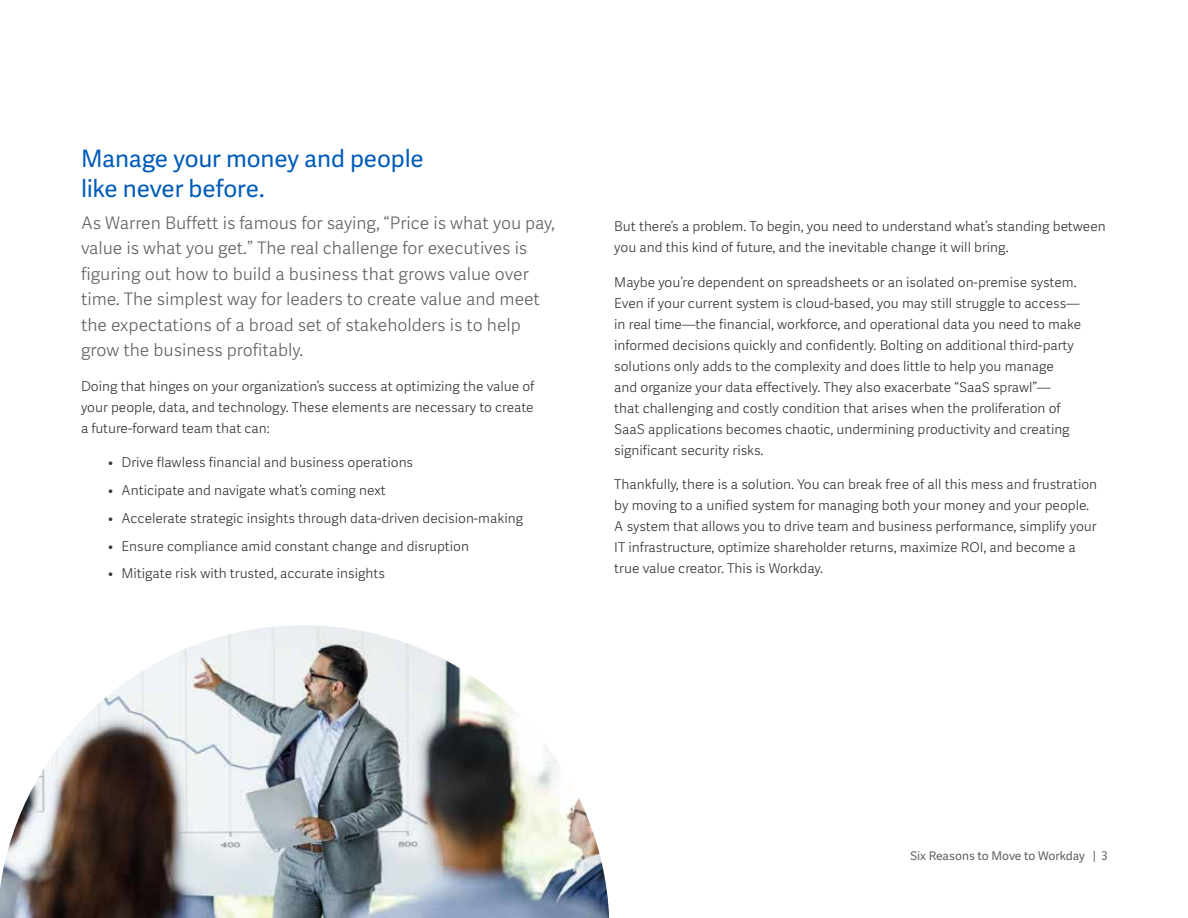
<style>
.page{position:relative;width:1188px;height:918px;background:#fff}
.page>*{position:absolute;margin:0;border:0;box-sizing:border-box;transform-origin:0 0}
.t1{font:24px/30px "Workday Adelle Sans";letter-spacing:-.005em;color:#005cb9}
.t2{font:300 17.25px/25.5px "Workday Adelle Sans";color:#616161}
.t3{font:300 13.5px/21px "Workday Adelle Sans";color:#333}
.t4{font:12px "Workday Adelle Sans";color:#616161}
</style>
<div class="page">
<img style="left:0;top:625px;width:609px;height:293px">
<h1 class="t1" style="left:81px;top:144px;width:344px">Manage your money and people like never before.</h1>
<p class="t2" style="left:81px;top:211px;width:475px">As Warren Buffett is famous for saying, “Price is what you pay, value is what you get.” The real challenge for executives is figuring out how to build a business that grows value over time. The simplest way for leaders to create value and meet the expectations of a broad set of stakeholders is to help grow the business profitably.</p>
<p class="t3" style="left:81px;top:376px;width:455px;text-align:justify">Doing that hinges on your organization’s success at optimizing the value of your people, data, and technology. These elements are necessary to create a future-forward team that can:</p>
<p class="t3" style="left:108px;top:453px;width:307px">• Drive flawless financial and business operations</p>
<p class="t3" style="left:108px;top:480px;width:279px">• Anticipate and navigate what’s coming next</p>
<p class="t3" style="left:108px;top:508px;width:417px">• Accelerate strategic insights through data-driven decision-making</p>
<p class="t3" style="left:108px;top:536px;width:363px">• Ensure compliance amid constant change and disruption</p>
<p class="t3" style="left:108px;top:564px;width:279px">• Mitigate risk with trusted, accurate insights</p>
<p class="t3" style="left:614px;top:216px;width:493px">But there’s a problem. To begin, you need to understand what’s standing between you and this kind of future, and the inevitable change it will bring.</p>
<p class="t3" style="left:614px;top:272px;width:469px">Maybe you’re dependent on spreadsheets or an isolated on-premise system.<br>Even if your current system is cloud-based, you may still struggle to access— in real time—the financial, workforce, and operational data you need to make informed decisions quickly and confidently. Bolting on additional third-party solutions only adds to the complexity and does little to help you manage<br>and organize your data effectively. They also exacerbate “SaaS sprawl”—<br>that challenging and costly condition that arises when the proliferation of SaaS applications becomes chaotic, undermining productivity and creating significant security risks.</p>
<p class="t3" style="left:614px;top:474px;width:484px">Thankfully, there is a solution. You can break free of all this mess and frustration by moving to a unified system for managing both your money and your people.<br>A system that allows you to drive team and business performance, simplify your IT infrastructure, optimize shareholder returns, maximize ROI, and become a true value creator. This is Workday.</p>
<p class="t4" style="left:910px;top:849px;width:199px">Six Reasons to Move to Workday | 3</p>
</div>
